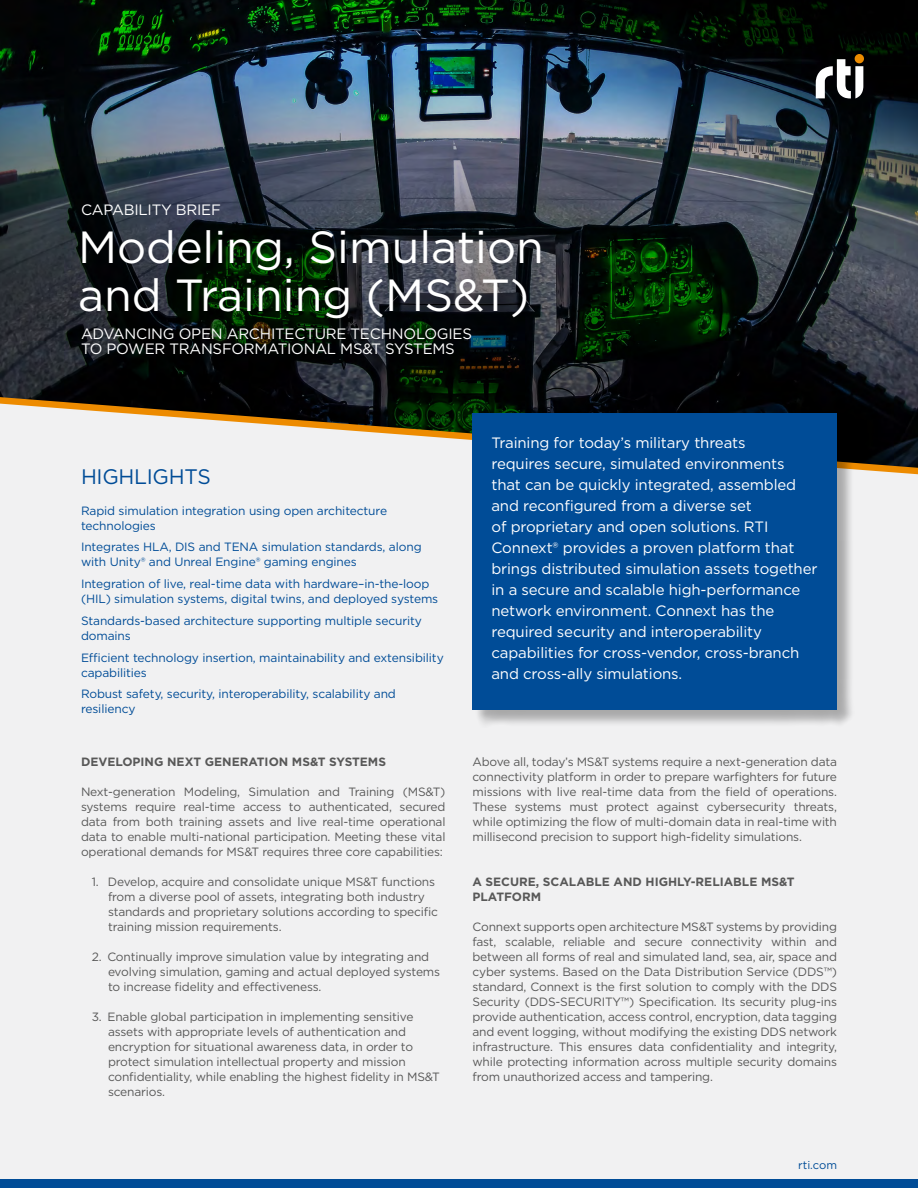
<style>
.page{position:relative;width:918px;height:1188px;background:#f1f1f2}
.page>*{position:absolute;margin:0;border:0;box-sizing:border-box;transform-origin:0 0}
.t1{font:45px/48px "Gotham";color:#fff}
.t2{font:21px "Gotham";letter-spacing:-.015em;color:#004c97}
.t3{font:15px/21px "Gotham";letter-spacing:-.01em;color:#fff}
.t4{font:12px/15px "Gotham";letter-spacing:-.015em;color:#585858;text-align:justify}
.t5{font:12px/15px "Gotham";letter-spacing:-.01em;color:#004c97}
.t6{font:700 12px/15px "Gotham";color:#585858}
.t7{font:11.25px "Gotham";color:#004c97}
</style>
<div class="page">
<img style="left:0;top:0;width:918px;height:395px">
<div style="left:0;top:1179px;width:918px;height:9px;background:#004c97"></div>
<svg style="left:0;top:395px;width:918px;height:80px"></svg>
<div style="left:474px;top:414px;width:381px;height:313px;background:#000;opacity:.3"></div>
<div style="left:472px;top:413px;width:365px;height:297px;background:#004c97"></div>
<svg style="left:816px;top:59px;width:47px;height:39px"></svg>
<div style="left:855px;top:54px;width:9px;height:9px;background:#ed8b00;border-radius:50%"></div>
<p class="t3" style="left:81px;top:199px;width:141px">CAPABILITY BRIEF</p>
<h1 class="t1" style="left:78px;top:222px;width:467px">Modeling, Simulation and Training (MS&amp;T)</h1>
<p class="t3" style="left:81px;top:326px;width:392px;line-height:15px">ADVANCING OPEN ARCHITECTURE TECHNOLOGIES<br>TO POWER TRANSFORMATIONAL MS&amp;T SYSTEMS</p>
<h2 class="t2" style="left:81px;top:463px;width:131px">HIGHLIGHTS</h2>
<p class="t5" style="left:81px;top:503px;width:308px">Rapid simulation integration using open architecture technologies</p>
<p class="t5" style="left:81px;top:539px;width:342px">Integrates HLA, DIS and TENA simulation standards, along with Unity® and Unreal Engine® gaming engines</p>
<p class="t5" style="left:81px;top:576px;width:359px">Integration of live, real-time data with hardware–in-the-loop (HIL) simulation systems, digital twins, and deployed systems</p>
<p class="t5" style="left:81px;top:613px;width:342px">Standards-based architecture supporting multiple security domains</p>
<p class="t5" style="left:81px;top:650px;width:364px">Efficient technology insertion, maintainability and extensibility capabilities</p>
<p class="t5" style="left:81px;top:686px;width:316px">Robust safety, security, interoperability, scalability and resiliency</p>
<p class="t3" style="left:491px;top:432px;width:328px">Training for today’s military threats<br>requires secure, simulated environments that can be quickly integrated, assembled and reconfigured from a diverse set<br>of proprietary and open solutions. RTI Connext® provides a proven platform that brings distributed simulation assets together in a secure and scalable high-performance network environment. Connext has the required security and interoperability capabilities for cross-vendor, cross-branch and cross-ally simulations.</p>
<p class="t6" style="left:81px;top:754px;width:307px">DEVELOPING NEXT GENERATION MS&amp;T SYSTEMS</p>
<p class="t4" style="left:81px;top:784px;width:366px">Next-generation Modeling, Simulation and Training (MS&amp;T) systems require real-time access to authenticated, secured data from both training assets and live real-time operational data to enable multi-national participation. Meeting these vital operational demands for MS&amp;T requires three core capabilities:</p>
<p class="t4" style="left:108px;top:874px;width:332px;text-align:left;text-indent:-16px">1. Develop, acquire and consolidate unique MS&amp;T functions from a diverse pool of assets, integrating both industry standards and proprietary solutions according to specific training mission requirements.</p>
<p class="t4" style="left:108px;top:949px;width:334px;text-align:left;text-indent:-16px">2. Continually improve simulation value by integrating and evolving simulation, gaming and actual deployed systems to increase fidelity and effectiveness.</p>
<p class="t4" style="left:108px;top:1009px;width:333px;text-align:left;text-indent:-16px">3. Enable global participation in implementing sensitive assets with appropriate levels of authentication and encryption for situational awareness data, in order to protect simulation intellectual property and mission confidentiality, while enabling the highest fidelity in MS&amp;T scenarios.</p>
<p class="t4" style="left:472px;top:754px;width:366px">Above all, today’s MS&amp;T systems require a next-generation data connectivity platform in order to prepare warfighters for future missions with live real-time data from the field of operations.<br>These systems must protect against cybersecurity threats, while optimizing the flow of multi-domain data in real-time with millisecond precision to support high-fidelity simulations.</p>
<p class="t6" style="left:472px;top:874px;width:324px">A SECURE, SCALABLE AND HIGHLY-RELIABLE MS&amp;T<br>PLATFORM</p>
<p class="t4" style="left:472px;top:919px;width:366px">Connext supports open architecture MS&amp;T systems by providing fast, scalable, reliable and secure connectivity within and between all forms of real and simulated land, sea, air, space and cyber systems. Based on the Data Distribution Service (DDS™) standard, Connext is the first solution to comply with the DDS Security (DDS-SECURITY™) Specification. Its security plug-ins provide authentication, access control, encryption, data tagging and event logging, without modifying the existing DDS network infrastructure. This ensures data confidentiality and integrity, while protecting information across multiple security domains from unauthorized access and tampering.</p>
<p class="t7" style="left:798px;top:1158px;width:40px">rti.com</p>
</div>
